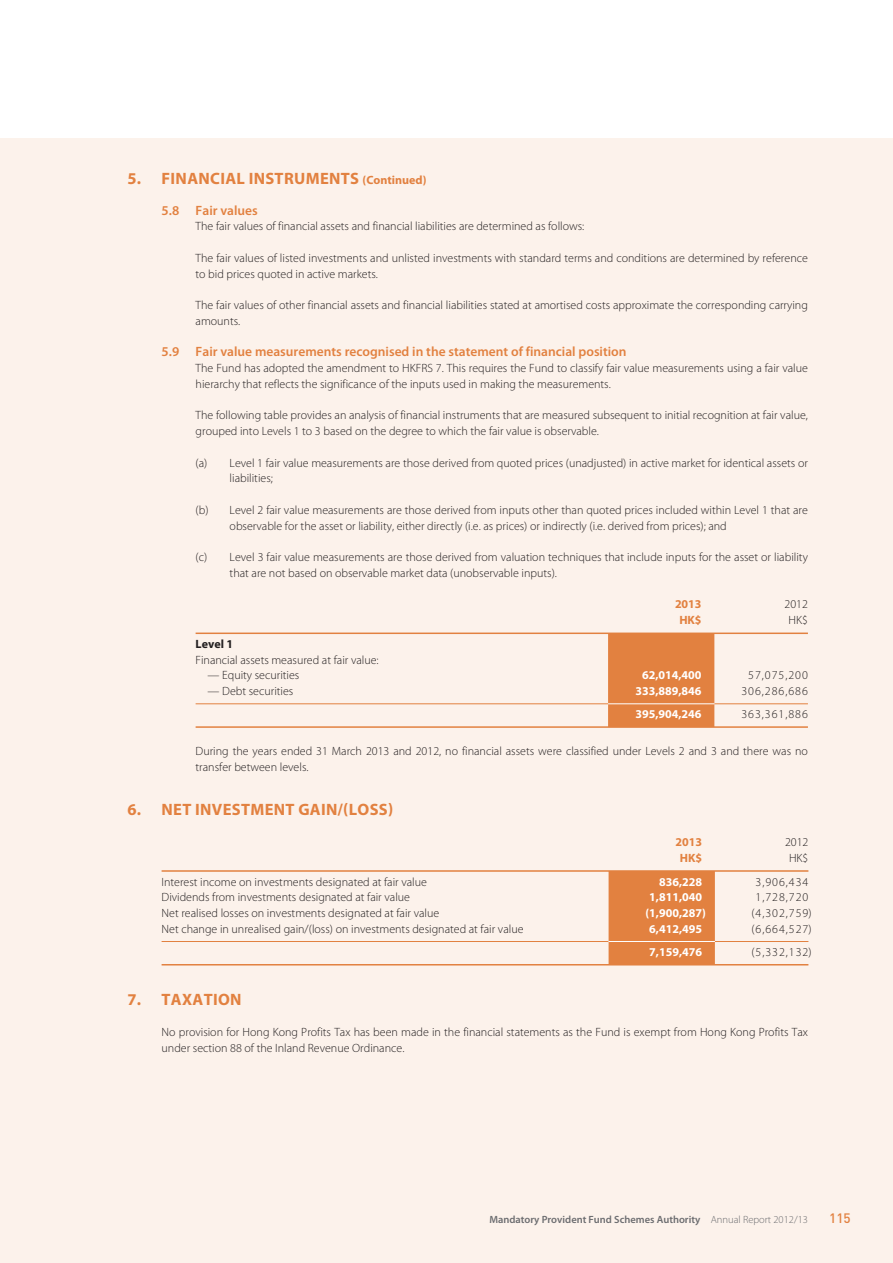
<style>
.page{position:relative;width:893px;height:1263px;background:#fff}
.page>*{position:absolute;margin:0;border:0;box-sizing:border-box;transform-origin:0 0}
.t1{font:700 16.5px "Myriad Pro";letter-spacing:.02em;color:#e28140}
.t2{font:600 13.5px "Myriad Pro";color:#e28140}
.t3{font:500 13.5px "DIN Pro";color:#e28140}
.t4{font:300 12px/15.8px "Myriad Pro";color:#231f20}
.t5{font:700 12px "Myriad Pro";color:#fff}
.t6{font:300 12px "Myriad Pro";letter-spacing:.08em;color:#231f20}
.t7{font:700 12px "Myriad Pro";color:#e28140}
.t8{font:700 12px "Myriad Pro";color:#231f20}
.t9{font:600 10.5px "Myriad Pro";color:#6c6d70}
.s1{font-size:12px}
.s2{font-weight:300}
</style>
<div class="page">
<div style="left:0;top:138px;width:893px;height:1125px;background:#fcf2eb"></div>
<div style="left:608px;top:634px;width:106px;height:92px;background:#e28140"></div>
<hr style="left:196px;top:632px;width:612px;height:2px;background:#e28140">
<hr style="left:196px;top:703px;width:412px;height:1px;background:#e28140">
<hr style="left:714px;top:703px;width:94px;height:1px;background:#e28140">
<hr style="left:196px;top:726px;width:612px;height:2px;background:#e28140">
<hr style="left:608px;top:703px;width:106px;height:1px;background:#fff">
<div style="left:609px;top:872px;width:106px;height:92px;background:#e28140"></div>
<hr style="left:162px;top:870px;width:646px;height:2px;background:#e28140">
<hr style="left:162px;top:941px;width:447px;height:1px;background:#e28140">
<hr style="left:715px;top:941px;width:93px;height:1px;background:#e28140">
<hr style="left:162px;top:964px;width:646px;height:1px;background:#e28140">
<hr style="left:609px;top:941px;width:106px;height:1px;background:#fff">
<h1 class="t1" style="left:128px;top:172px;width:300px">5. FINANCIAL INSTRUMENTS <span class="s1">(Continued)</span></h1>
<p class="t2" style="left:162px;top:205px;width:98px">5.8 Fair values</p>
<p class="t4" style="left:196px;top:220px;width:390px">The fair values of financial assets and financial liabilities are determined as follows:</p>
<p class="t4" style="left:196px;top:251px;width:614px">The fair values of listed investments and unlisted investments with standard terms and conditions are determined by reference to bid prices quoted in active markets.</p>
<p class="t4" style="left:196px;top:298px;width:614px">The fair values of other financial assets and financial liabilities stated at amortised costs approximate the corresponding carrying amounts.</p>
<p class="t2" style="left:162px;top:347px;width:467px">5.9 Fair value measurements recognised in the statement of financial position</p>
<p class="t4" style="left:196px;top:361px;width:614px">The Fund has adopted the amendment to HKFRS 7. This requires the Fund to classify fair value measurements using a fair value hierarchy that reflects the significance of the inputs used in making the measurements.</p>
<p class="t4" style="left:196px;top:409px;width:614px">The following table provides an analysis of financial instruments that are measured subsequent to initial recognition at fair value, grouped into Levels 1 to 3 based on the degree to which the fair value is observable.</p>
<p class="t4" style="left:230px;top:456px;width:580px;text-indent:-34px">(a) Level 1 fair value measurements are those derived from quoted prices (unadjusted) in active market for identical assets or liabilities;</p>
<p class="t4" style="left:230px;top:503px;width:580px;text-indent:-34px">(b) Level 2 fair value measurements are those derived from inputs other than quoted prices included within Level 1 that are observable for the asset or liability, either directly (i.e. as prices) or indirectly (i.e. derived from prices); and</p>
<p class="t4" style="left:230px;top:550px;width:580px;text-indent:-34px">(c) Level 3 fair value measurements are those derived from valuation techniques that include inputs for the asset or liability that are not based on observable market data (unobservable inputs).</p>
<p class="t7" style="left:675px;top:600px;width:28px">2013</p>
<p class="t4" style="left:784px;top:598px;width:25px">2012</p>
<p class="t7" style="left:679px;top:616px;width:24px">HK$</p>
<p class="t4" style="left:788px;top:613px;width:21px">HK$</p>
<p class="t8" style="left:196px;top:639px;width:39px">Level 1</p>
<p class="t4" style="left:196px;top:653px;width:185px">Financial assets measured at fair value:</p>
<p class="t4" style="left:208px;top:669px;width:93px">— Equity securities</p>
<p class="t5" style="left:642px;top:671px;width:61px">62,014,400</p>
<p class="t4" style="left:748px;top:669px;width:61px">57,075,200</p>
<p class="t4" style="left:208px;top:684px;width:87px">— Debt securities</p>
<p class="t5" style="left:635px;top:686px;width:68px">333,889,846</p>
<p class="t6" style="left:741px;top:686px;width:68px">306,286,686</p>
<p class="t5" style="left:635px;top:709px;width:68px">395,904,246</p>
<p class="t6" style="left:741px;top:709px;width:68px">363,361,886</p>
<p class="t4" style="left:196px;top:745px;width:614px">During the years ended 31 March 2013 and 2012, no financial assets were classified under Levels 2 and 3 and there was no transfer between levels.</p>
<h1 class="t1" style="left:128px;top:803px;width:267px">6. NET INVESTMENT GAIN/(LOSS)</h1>
<p class="t7" style="left:675px;top:838px;width:28px">2013</p>
<p class="t4" style="left:785px;top:835px;width:25px">2012</p>
<p class="t7" style="left:680px;top:853px;width:24px">HK$</p>
<p class="t4" style="left:789px;top:851px;width:21px">HK$</p>
<p class="t4" style="left:162px;top:875px;width:267px">Interest income on investments designated at fair value</p>
<p class="t5" style="left:659px;top:877px;width:45px">836,228</p>
<p class="t4" style="left:756px;top:875px;width:54px">3,906,434</p>
<p class="t4" style="left:162px;top:891px;width:250px">Dividends from investments designated at fair value</p>
<p class="t5" style="left:649px;top:893px;width:54px">1,811,040</p>
<p class="t4" style="left:756px;top:891px;width:54px">1,728,720</p>
<p class="t4" style="left:162px;top:906px;width:279px">Net realised losses on investments designated at fair value</p>
<p class="t5" style="left:645px;top:908px;width:62px">(1,900,287)</p>
<p class="t4" style="left:751px;top:906px;width:62px">(4,302,759)</p>
<p class="t4" style="left:162px;top:922px;width:363px">Net change in unrealised gain/(loss) on investments designated at fair value</p>
<p class="t5" style="left:649px;top:924px;width:54px">6,412,495</p>
<p class="t4" style="left:751px;top:922px;width:62px">(6,664,527)</p>
<p class="t5" style="left:649px;top:947px;width:54px">7,159,476</p>
<p class="t4" style="left:751px;top:945px;width:62px">(5,332,132)</p>
<h1 class="t1" style="left:128px;top:993px;width:116px">7. TAXATION</h1>
<p class="t4" style="left:162px;top:1025px;width:648px">No provision for Hong Kong Profits Tax has been made in the financial statements as the Fund is exempt from Hong Kong Profits Tax under section 88 of the Inland Revenue Ordinance.</p>
<p class="t9" style="left:489px;top:1215px;width:320px">Mandatory Provident Fund Schemes Authority <span class="s2">Annual Report 2012/13</span></p>
<p class="t3" style="left:829px;top:1213px;width:23px">115</p>
</div>
